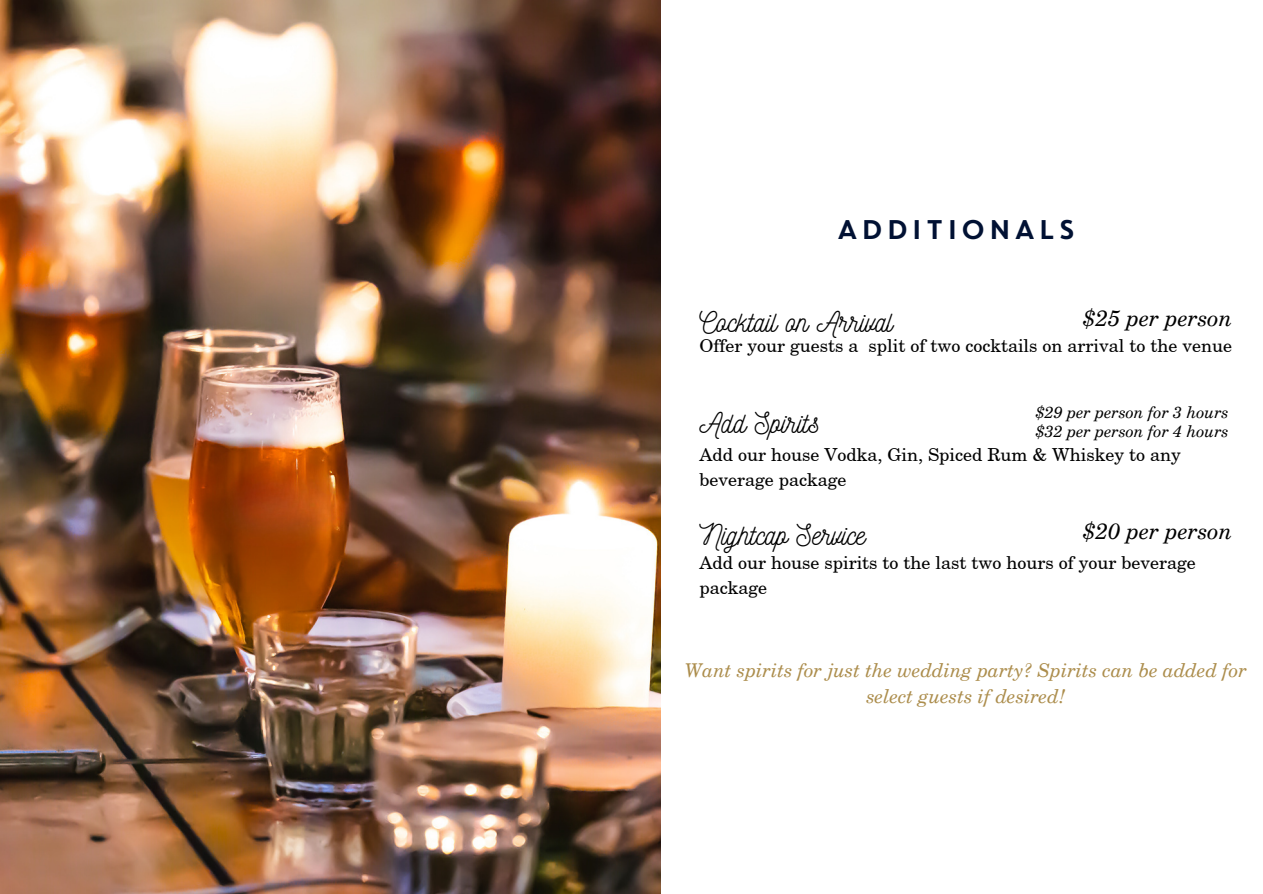
<style>
.page{position:relative;width:1263px;height:894px;background:#fff}
.page>*{position:absolute;margin:0;border:0;box-sizing:border-box;transform-origin:0 0}
.t1{font:28.8px "Nickainley";color:#000}
.t2{font:27px "Core Circus";color:#011133}
.t3{font:italic 22.2px "New Century Schoolbook";color:#000}
.t4{font:italic 19.05px/26.1px "New Century Schoolbook";color:#ac8d4c;text-align:center}
.t5{font:18px/24.8px "New Century Schoolbook";color:#000}
.t6{font:italic 16.05px "New Century Schoolbook";color:#000}
</style>
<div class="page">
<img style="left:0;top:0;width:661px;height:893px">
<p class="t2" style="left:835px;top:210px;width:243px">ADDITIONALS</p>
<p class="t1" style="left:699px;top:303px;width:195px">Cocktail on Arrival</p>
<p class="t3" style="left:1083px;top:309px;width:150px">$25 per person</p>
<p class="t5" style="left:699px;top:334px;width:534px">Offer your guests a split of two cocktails on arrival to the venue</p>
<p class="t1" style="left:699px;top:404px;width:122px">Add Spirits</p>
<p class="t6" style="left:1036px;top:406px;width:195px">$29 per person for 3 hours</p>
<p class="t5" style="left:699px;top:443px;width:483px">Add our house Vodka, Gin, Spiced Rum &amp; Whiskey to any beverage package</p>
<p class="t6" style="left:1036px;top:424px;width:195px">$32 per person for 4 hours</p>
<p class="t1" style="left:699px;top:515px;width:167px">Nightcap Service</p>
<p class="t3" style="left:1083px;top:522px;width:150px">$20 per person</p>
<p class="t5" style="left:699px;top:552px;width:498px">Add our house spirits to the last two hours of your beverage package</p>
<p class="t4" style="left:685px;top:658px;width:563px">Want spirits for just the wedding party? Spirits can be added for select guests if desired!</p>
</div>
